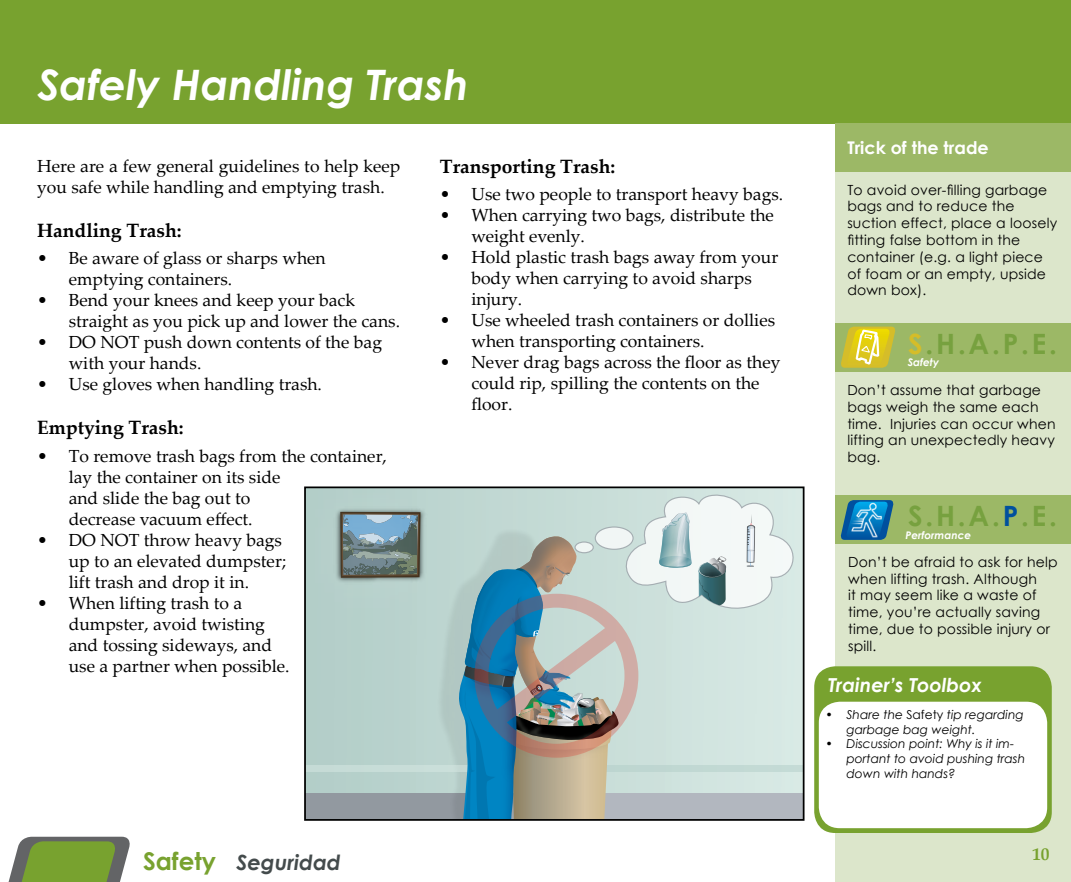
<style>
.page{position:relative;width:1071px;height:882px;background:#fff}
.page>*{position:absolute;margin:0;border:0;box-sizing:border-box;transform-origin:0 0}
.t1{font:italic 700 42px "Century Gothic";color:#fff}
.t2{font:700 28px "Century Gothic";color:#77a13f}
.t3{font:italic 700 21px "Century Gothic";color:#444b4c}
.t4{font:700 19.25px "Palatino Linotype";color:#000}
.t5{font:italic 700 19.25px "Century Gothic";color:#fff}
.t6{font:17.5px/21px "Palatino Linotype";color:#000}
.t7{font:700 17.5px "Century Gothic";color:#fff}
.t8{font:700 17.5px "Palatino Linotype";color:#78a22f}
.t9{font:14px/16.8px "Century Gothic";letter-spacing:.015em;color:#000}
.t10{font:italic 12.25px/14.7px "Century Gothic";color:#000}
.t11{font:italic 700 10.5px "Century Gothic";color:#fff}
.s1{color:#d5bd29}
.s2{color:#00509e}
.s3{font-style:normal}
.s4{font-style:normal;font-size:24.5px;color:#78a22f}
</style>
<div class="page">
<div style="left:835px;top:123px;width:236px;height:759px;background:#dce6cb"></div>
<div style="left:1px;top:1px;width:1069px;height:122px;background:#78a22f"></div>
<svg style="left:8px;top:837px;width:122px;height:45px;background:#7e9952"></svg>
<div style="left:835px;top:123px;width:236px;height:49px;background:#9cb866"></div>
<svg style="left:307px;top:489px;width:495px;height:329px;background:#afc4c4"></svg>
<div style="left:304px;top:486px;width:501px;height:335px;border:2px solid #000"></div>
<div style="left:835px;top:323px;width:236px;height:49px;background:#9cb866"></div>
<svg style="left:841px;top:327px;width:54px;height:41px;background:#d7cb44"></svg>
<div style="left:835px;top:495px;width:236px;height:49px;background:#9cb866"></div>
<div style="left:814px;top:666px;width:238px;height:167px;background:#78a22f;border-radius:21px"></div>
<div style="left:819px;top:702px;width:228px;height:126px;background:#fff;border-radius:21px"></div>
<svg style="left:841px;top:500px;width:52px;height:40px"></svg>
<img style="left:847px;top:500px;width:38px;height:40px">
<h1 class="t1" style="left:38px;top:53px;width:432px">Safely Handling Trash</h1>
<h1 class="t1" style="left:38px;top:53px;width:773px">WHY DO WE HAVE CLOSET STANDARDS</h1>
<p class="t6" style="left:37px;top:155px;width:365px">Here are a few general guidelines to help keep you safe while handling and emptying trash.</p>
<p class="t4" style="left:37px;top:217px;width:146px">Handling Trash:</p>
<p class="t6" style="left:69px;top:247px;width:259px;text-indent:-32px">• Be aware of glass or sharps when emptying containers.</p>
<p class="t6" style="left:69px;top:289px;width:333px;text-indent:-32px">• Bend your knees and keep your back straight as you pick up and lower the cans.</p>
<p class="t6" style="left:69px;top:331px;width:315px;text-indent:-32px">• DO NOT push down contents of the bag with your hands.</p>
<p class="t6" style="left:37px;top:373px;width:286px">• Use gloves when handling trash.</p>
<p class="t4" style="left:37px;top:414px;width:148px">Emptying Trash:</p>
<p class="t6" style="left:69px;top:444px;width:320px;text-indent:-32px">• To remove trash bags from the container, lay the container on its side<br>and slide the bag out to<br>decrease vacuum effect.</p>
<p class="t6" style="left:69px;top:528px;width:219px;text-indent:-32px">• DO NOT throw heavy bags up to an elevated dumpster; lift trash and drop it in.</p>
<p class="t6" style="left:69px;top:591px;width:222px;text-indent:-32px">• When lifting trash to a dumpster, avoid twisting and tossing sideways, and use a partner when possible.</p>
<p class="t4" style="left:440px;top:153px;width:177px">Transporting Trash:</p>
<p class="t6" style="left:440px;top:183px;width:345px">• Use two people to transport heavy bags.</p>
<p class="t6" style="left:471px;top:204px;width:304px;text-indent:-32px">• When carrying two bags, distribute the weight evenly.</p>
<p class="t6" style="left:471px;top:246px;width:308px;text-indent:-32px">• Hold plastic trash bags away from your body when carrying to avoid sharps injury.</p>
<p class="t6" style="left:471px;top:309px;width:305px;text-indent:-32px">• Use wheeled trash containers or dollies when transporting containers.</p>
<p class="t6" style="left:471px;top:351px;width:311px;text-indent:-32px">• Never drag bags across the floor as they could rip, spilling the contents on the floor.</p>
<p class="t7" style="left:847px;top:134px;width:143px">Trick of the trade</p>
<p class="t9" style="left:847px;top:181px;width:211px">To avoid over-filling garbage bags and to reduce the suction effect, place a loosely fitting false bottom in the container (e.g. a light piece of foam or an empty, upside down box).</p>
<h2 class="t2" style="left:908px;top:322px;width:150px"><span class="s1">S</span>.H.A.P.E.</h2>
<p class="t11" style="left:908px;top:355px;width:33px">Safety</p>
<p class="t9" style="left:847px;top:381px;width:210px">Don’t assume that garbage bags weigh the same each time. Injuries can occur when lifting an unexpectedly heavy bag.</p>
<h2 class="t2" style="left:908px;top:494px;width:150px">S.H.A.<span class="s2">P</span>.E.</h2>
<p class="t11" style="left:906px;top:528px;width:67px">Performance</p>
<p class="t9" style="left:848px;top:553px;width:211px">Don’t be afraid to ask for help when lifting trash. Although<br>it may seem like a waste of time, you’re actually saving time, due to possible injury or spill.</p>
<p class="t5" style="left:828px;top:671px;width:155px">Trainer’s Toolbox</p>
<p class="t10" style="left:847px;top:707px;width:179px;text-indent:-21px">• Share the <span class="s3">Safety</span> tip regarding garbage bag weight.</p>
<p class="t10" style="left:847px;top:736px;width:180px;text-indent:-21px">• Discussion point: Why is it im&shy;portant to avoid pushing trash down with hands?</p>
<p class="t3" style="left:143px;top:846px;width:199px"><span class="s4">Safety</span> Seguridad</p>
<p class="t8" style="left:1032px;top:842px;width:19px">10</p>
</div>
